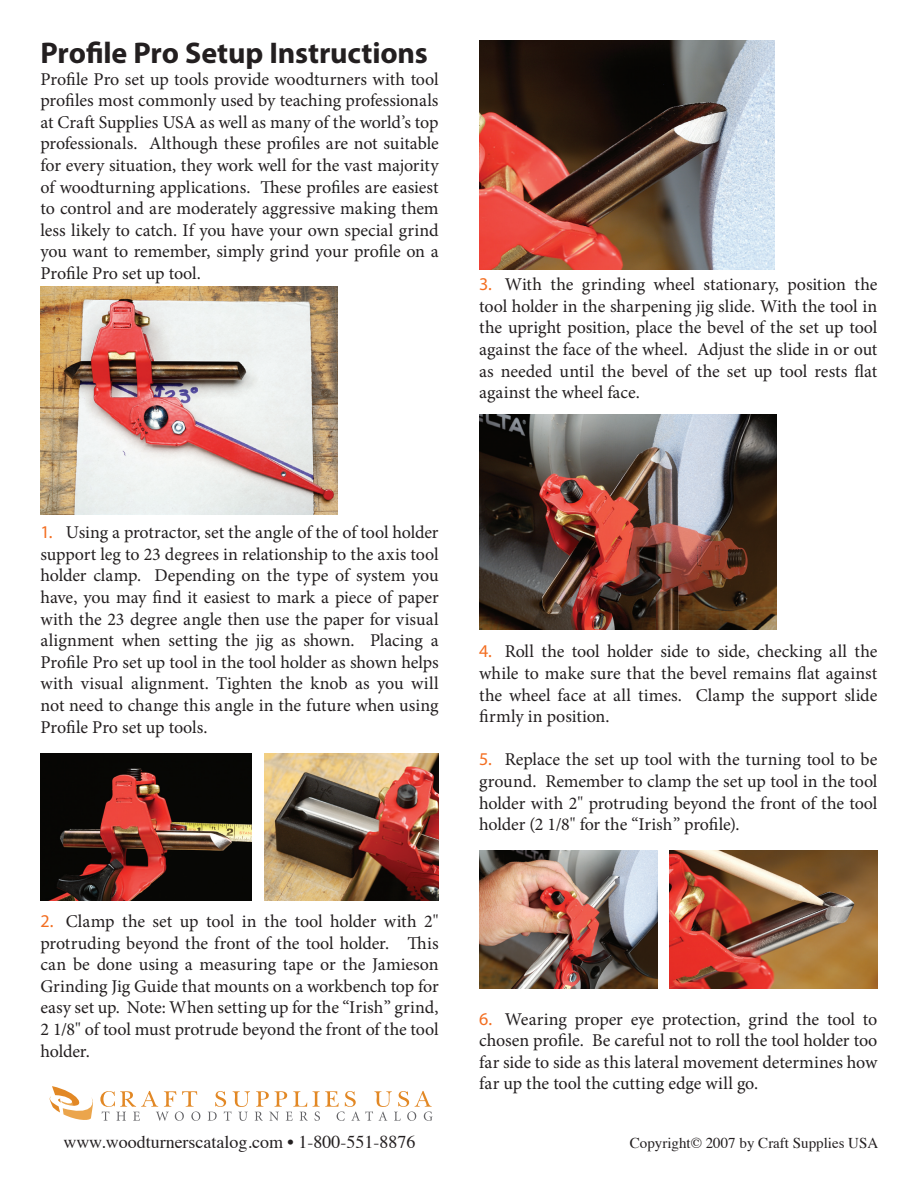
<style>
.page{position:relative;width:918px;height:1188px;background:#fff}
.page>*{position:absolute;margin:0;border:0;box-sizing:border-box;transform-origin:0 0}
.Heading{font:700 30px "Myriad Pro";letter-spacing:-.005em;color:#231f20}
.Copy{font:18px/21.6px "Minion Pro";letter-spacing:-.005em;color:#231f20;text-align:justify}
.t1{font:18px "Times";color:#231f20}
.t2{font:15px "Times";color:#231f20}
.s1{font-family:"Myriad Pro";color:#f36e21}
</style>
<div class="page">
<img style="left:40px;top:286px;width:298px;height:228px">
<img style="left:40px;top:754px;width:211px;height:147px">
<img style="left:264px;top:754px;width:175px;height:147px">
<img style="left:479px;top:40px;width:295px;height:230px">
<img style="left:479px;top:414px;width:297px;height:215px">
<img style="left:669px;top:850px;width:209px;height:138px">
<img style="left:479px;top:850px;width:179px;height:138px">
<svg style="left:49px;top:1086px;width:151px;height:35px"></svg>
<svg style="left:208px;top:1091px;width:225px;height:30px"></svg>
<p class="Heading" style="left:40px;top:33px;width:389px">Profile Pro Setup Instructions</p>
<p class="Copy" style="left:40px;top:68px;width:400px">Profile Pro set up tools provide woodturners with tool profiles most commonly used by teaching professionals at Craft Supplies USA as well as many of the world’s top professionals. Although these profiles are not suitable for every situation, they work well for the vast majority of woodturning applications. These profiles are easiest to control and are moderately aggressive making them less likely to catch. If you have your own special grind you want to remember, simply grind your profile on a Profile Pro set up tool.</p>
<p class="Copy" style="left:479px;top:274px;width:400px"><span class="s1">3.</span> With the grinding wheel stationary, position the tool holder in the sharpening jig slide. With the tool in the upright position, place the bevel of the set up tool against the face of the wheel. Adjust the slide in or out as needed until the bevel of the set up tool rests flat against the wheel face.</p>
<p class="Copy" style="left:40px;top:522px;width:400px"><span class="s1">1.</span> Using a protractor, set the angle of the of tool holder support leg to 23 degrees in relationship to the axis tool holder clamp. Depending on the type of system you have, you may find it easiest to mark a piece of paper with the 23 degree angle then use the paper for visual alignment when setting the jig as shown. Placing a Profile Pro set up tool in the tool holder as shown helps with visual alignment. Tighten the knob as you will not need to change this angle in the future when using Profile Pro set up tools.</p>
<p class="Copy" style="left:40px;top:911px;width:400px"><span class="s1">2.</span> Clamp the set up tool in the tool holder with 2" protruding beyond the front of the tool holder. This can be done using a measuring tape or the Jamieson Grinding Jig Guide that mounts on a workbench top for easy set up. Note: When setting up for the “Irish” grind, 2 1/8" of tool must protrude beyond the front of the tool holder.</p>
<p class="Copy" style="left:479px;top:641px;width:400px"><span class="s1">4.</span> Roll the tool holder side to side, checking all the while to make sure that the bevel remains flat against the wheel face at all times. Clamp the support slide firmly in position.</p>
<p class="Copy" style="left:479px;top:749px;width:400px"><span class="s1">5.</span> Replace the set up tool with the turning tool to be ground. Remember to clamp the set up tool in the tool holder with 2" protruding beyond the front of the tool holder (2 1/8" for the “Irish” profile).</p>
<p class="Copy" style="left:479px;top:1008px;width:400px"><span class="s1">6.</span> Wearing proper eye protection, grind the tool to chosen profile. Be careful not to roll the tool holder too far side to side as this lateral movement determines how far up the tool the cutting edge will go.</p>
<p class="t1" style="left:63px;top:1125px;width:354px">www.woodturnerscatalog.com • 1-800-551-8876</p>
<p class="t2" style="left:630px;top:1128px;width:250px">Copyright© 2007 by Craft Supplies USA</p>
</div>
